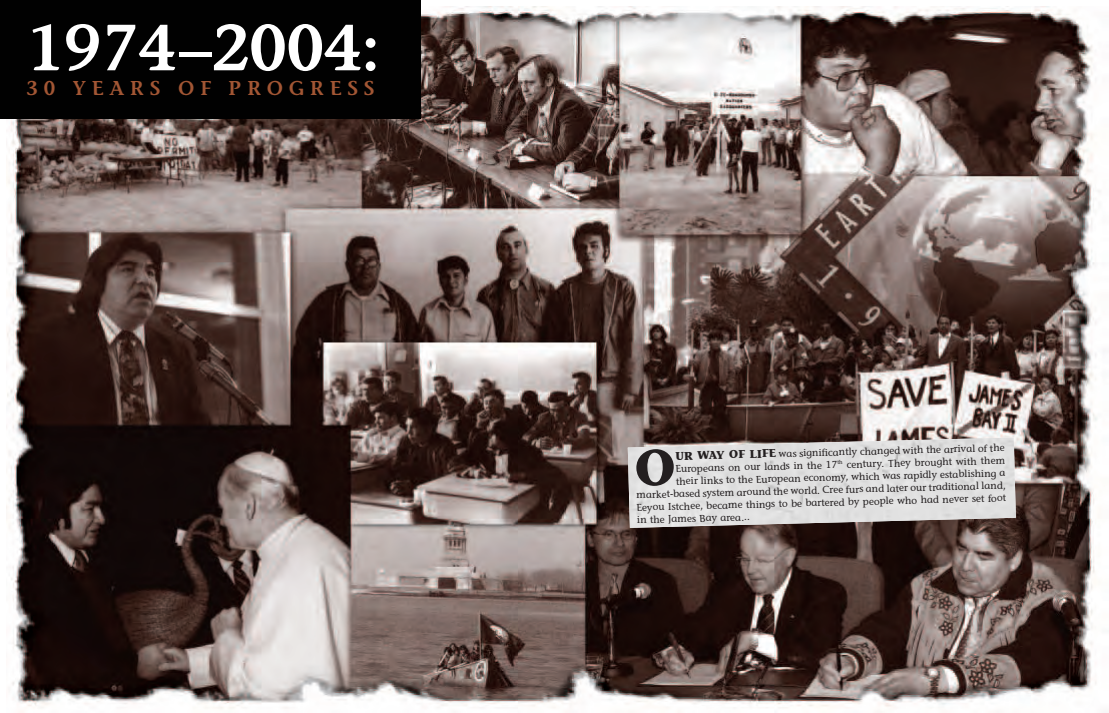
<style>
.page{position:relative;width:1109px;height:713px;background:#fff}
.page>*{position:absolute;margin:0;border:0;box-sizing:border-box;transform-origin:0 0}
.t1{font:600 65px "Stone Informal";color:#fff}
.t2{font:600 20px "Stone Informal";letter-spacing:.28em;color:#a25634}
.t3{font:10px/12.7px "Stone Informal";color:#231f20;text-align:right}
.s1{font-weight:700;font-size:11.2px}
</style>
<div class="page">
<img style="left:6px;top:6px;width:1094px;height:703px">
<div style="left:0;top:0;width:420px;height:119px;background:#010101"></div>
<img style="left:628px;top:437px;width:388px;height:91px">
<svg style="left:636px;top:449px;width:38px;height:37px"></svg>
<h1 class="t1" style="left:27px;top:22px;width:355px">1974–2004:</h1>
<h2 class="t2" style="left:27px;top:80px;width:350px">30 YEARS OF PROGRESS</h2>
<p class="t3" style="left:636px;top:449px;width:371px;rotate:-1deg"><span class="s1">UR WAY OF LIFE</span> was significantly changed with the arrival of the Europeans on our lands in the 17<sup>th</sup> century. They brought with them<br>their links to the European economy, which was rapidly establishing a market-based system around the world. Cree furs and later our traditional land, Eeyou Istchee, became things to be bartered by people who had never set foot</p>
<p class="t3" style="left:637px;top:513px;width:114px;rotate:-1deg">in the James Bay area...</p>
</div>
